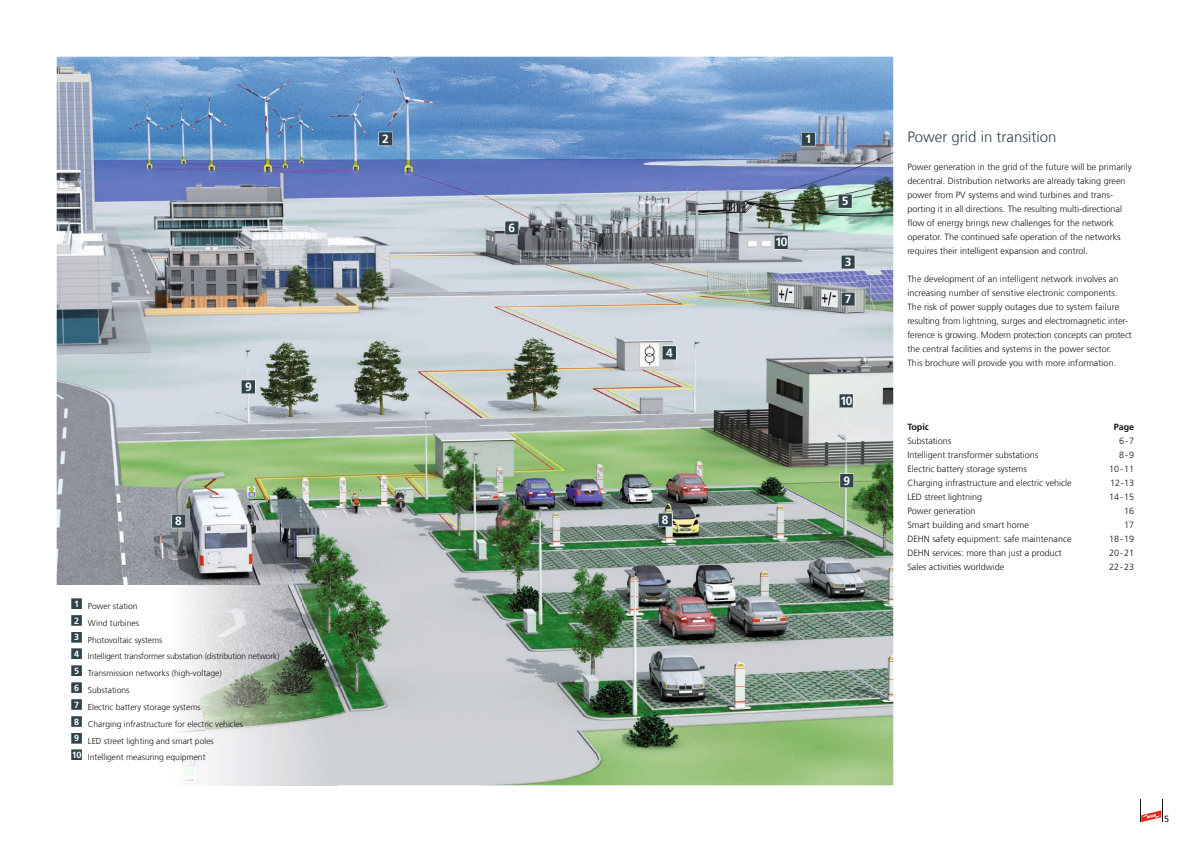
<style>
.page{position:relative;width:1191px;height:842px;background:#fff}
.page>*{position:absolute;margin:0;border:0;box-sizing:border-box;transform-origin:0 0}
.t1{font:300 15px "Frutiger LT Com";color:#30434b}
.t2{font:700 12px "Frutiger LT Com";color:#fff}
.t3{font:300 9px/14px "Frutiger LT Com";color:#131413}
.t4{font:700 9px "Frutiger LT Com";color:#131413}
.t5{font:9px "Frutiger LT Com";color:#131413}
.t6{font:300 8.5px/16.8px "Frutiger LT Com";color:#131413}
</style>
<div class="page">
<img style="left:57px;top:57px;width:836px;height:728px">
<img style="left:57px;top:585px;width:280px;height:200px">
<svg style="left:71px;top:598px;width:11px;height:11px"></svg>
<svg style="left:71px;top:615px;width:11px;height:11px"></svg>
<svg style="left:71px;top:632px;width:11px;height:27px"></svg>
<svg style="left:71px;top:665px;width:11px;height:11px"></svg>
<svg style="left:71px;top:682px;width:11px;height:11px"></svg>
<svg style="left:71px;top:699px;width:11px;height:11px"></svg>
<svg style="left:71px;top:716px;width:11px;height:45px"></svg>
<svg style="left:841px;top:292px;width:14px;height:14px"></svg>
<svg style="left:839px;top:394px;width:14px;height:14px"></svg>
<svg style="left:505px;top:221px;width:14px;height:14px"></svg>
<svg style="left:838px;top:194px;width:14px;height:14px"></svg>
<svg style="left:171px;top:514px;width:15px;height:14px"></svg>
<svg style="left:658px;top:513px;width:14px;height:14px"></svg>
<svg style="left:841px;top:255px;width:14px;height:14px"></svg>
<svg style="left:378px;top:132px;width:15px;height:14px"></svg>
<svg style="left:801px;top:132px;width:14px;height:14px"></svg>
<svg style="left:241px;top:380px;width:14px;height:14px"></svg>
<svg style="left:839px;top:473px;width:15px;height:15px"></svg>
<svg style="left:662px;top:346px;width:14px;height:14px"></svg>
<svg style="left:774px;top:235px;width:14px;height:14px"></svg>
<svg style="left:1140px;top:799px;width:23px;height:23px"></svg>
<h2 class="t2" style="left:382px;top:132px;width:8px">2</h2>
<h2 class="t2" style="left:805px;top:132px;width:8px">1</h2>
<h2 class="t2" style="left:245px;top:380px;width:8px">9</h2>
<h2 class="t2" style="left:508px;top:221px;width:8px">6</h2>
<h2 class="t2" style="left:666px;top:345px;width:8px">4</h2>
<h2 class="t2" style="left:175px;top:514px;width:8px">8</h2>
<h2 class="t2" style="left:662px;top:513px;width:8px">8</h2>
<p class="t6" style="left:72px;top:598px;width:209px"><sup>1</sup> Power station<br><sup>2</sup> Wind turbines<br><sup>3</sup> Photovoltaic systems<br><sup>4</sup> Intelligent transformer substation (distribution network)<br><sup>5</sup> Transmission networks (high-voltage)<br><sup>6</sup> Substations<br><sup>7</sup> Electric battery storage systems<br><sup>8</sup> Charging infrastructure for electric vehicles<br><sup>9</sup> LED street lighting and smart poles<br><sup>10</sup> Intelligent measuring equipment</p>
<h2 class="t2" style="left:775px;top:235px;width:14px">10</h2>
<h2 class="t2" style="left:842px;top:194px;width:8px">5</h2>
<h2 class="t2" style="left:844px;top:255px;width:8px">3</h2>
<h2 class="t2" style="left:844px;top:292px;width:8px">7</h2>
<h2 class="t2" style="left:840px;top:394px;width:14px">10</h2>
<h2 class="t2" style="left:843px;top:473px;width:8px">9</h2>
<h1 class="t1" style="left:907px;top:128px;width:151px">Power grid in transition</h1>
<p class="t3" style="left:907px;top:160px;width:226px">Power generation in the grid of the future will be primarily decentral. Distribution networks are already taking green power from PV systems and wind turbines and trans&shy;porting it in all directions. The resulting multi-directional flow of energy brings new challenges for the network operator. The continued safe operation of the networks requires their intelligent expansion and control.</p>
<p class="t3" style="left:907px;top:272px;width:226px">The development of an intelligent network involves an increasing number of sensitive electronic components.<br>The risk of power supply outages due to system failure resulting from lightning, surges and electromagnetic inter&shy;ference is growing. Modern protection concepts can protect the central facilities and systems in the power sector.<br>This brochure will provide you with more information.</p>
<p class="t4" style="left:907px;top:422px;width:23px">Topic</p>
<p class="t4" style="left:1113px;top:422px;width:22px">Page</p>
<p class="t3" style="left:907px;top:434px;width:46px">Substations</p>
<p class="t3" style="left:1119px;top:434px;width:17px">6 - 7</p>
<p class="t3" style="left:907px;top:448px;width:133px">Intelligent transformer substations</p>
<p class="t3" style="left:1119px;top:448px;width:17px">8 - 9</p>
<p class="t3" style="left:907px;top:462px;width:121px">Electric battery storage systems</p>
<p class="t3" style="left:1109px;top:462px;width:27px">10 - 11</p>
<p class="t3" style="left:907px;top:476px;width:166px">Charging infrastructure and electric vehicle</p>
<p class="t3" style="left:1110px;top:476px;width:26px">12 -13</p>
<p class="t3" style="left:907px;top:490px;width:76px">LED street lightning</p>
<p class="t3" style="left:1109px;top:490px;width:27px">14 - 15</p>
<p class="t3" style="left:907px;top:504px;width:70px">Power generation</p>
<p class="t3" style="left:1124px;top:504px;width:12px">16</p>
<p class="t3" style="left:907px;top:518px;width:123px">Smart building and smart home</p>
<p class="t3" style="left:1124px;top:518px;width:12px">17</p>
<p class="t3" style="left:907px;top:532px;width:166px">DEHN safety equipment: safe maintenance</p>
<p class="t3" style="left:1109px;top:532px;width:27px">18 - 19</p>
<p class="t3" style="left:907px;top:546px;width:156px">DEHN services: more than just a product</p>
<p class="t3" style="left:1109px;top:546px;width:27px">20 - 21</p>
<p class="t3" style="left:907px;top:560px;width:98px">Sales activities worldwide</p>
<p class="t3" style="left:1109px;top:560px;width:27px">22 - 23</p>
<p class="t5" style="left:1164px;top:814px;width:7px">5</p>
</div>
